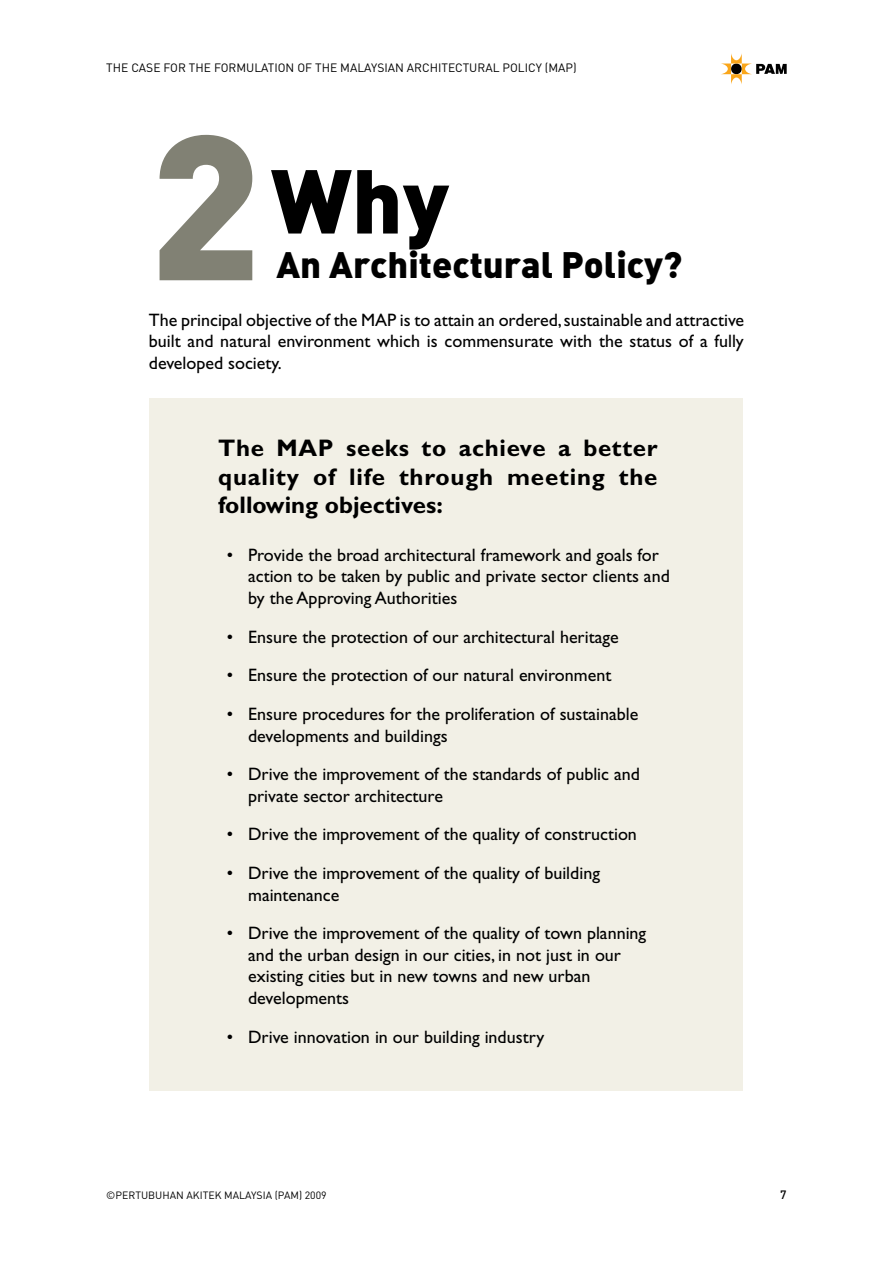
<style>
.page{position:relative;width:893px;height:1263px;background:#fff}
.page>*{position:absolute;margin:0;border:0;box-sizing:border-box;transform-origin:0 0}
.t1{font:900 202.5px "DIN";color:#818174}
.t2{font:89.1px "DIN Black Alternate";color:#000}
.t3{font:36.3px "DIN Black Alternate";color:#000}
.t4{font:700 24px/28.8px "Gill Sans Std";letter-spacing:.03em;color:#000;text-align:justify}
.t5{font:18px/21.6px "Gill Sans Std";color:#000}
.t6{font:12px "DIN";color:#000}
.t7{font:500 12px "DIN";color:#000}
.t8{font:10.5px "DIN";color:#000}
</style>
<div class="page">
<div style="left:150px;top:398px;width:593px;height:693px;background:#f2f0e6"></div>
<svg style="left:721px;top:53px;width:66px;height:31px"></svg>
<p class="t6" style="left:106px;top:61px;width:472px">THE CASE FOR THE FORMULATION OF THE MALAYSIAN ARCHITECTURAL POLICY (MAP)</p>
<h1 class="t1" style="left:149px;top:71px;width:114px">2</h1>
<h2 class="t2" style="left:271px;top:142px;width:179px">Why</h2>
<h3 class="t3" style="left:276px;top:240px;width:407px">An Architectural Policy?</h3>
<p class="t5" style="left:149px;top:309px;width:597px;text-align:justify">The principal objective of the MAP is to attain an ordered, sustainable and attractive built and natural environment which is commensurate with the status of a fully developed society.</p>
<h3 class="t4" style="left:218px;top:433px;width:441px">The MAP seeks to achieve a better quality of life through meeting the following objectives:</h3>
<p class="t5" style="left:248px;top:544px;width:423px;text-indent:-21px">• Provide the broad architectural framework and goals for action to be taken by public and private sector clients and by the Approving Authorities</p>
<p class="t5" style="left:227px;top:626px;width:393px">• Ensure the protection of our architectural heritage</p>
<p class="t5" style="left:227px;top:664px;width:386px">• Ensure the protection of our natural environment</p>
<p class="t5" style="left:248px;top:703px;width:392px;text-indent:-21px">• Ensure procedures for the proliferation of sustainable developments and buildings</p>
<p class="t5" style="left:248px;top:763px;width:393px;text-indent:-21px">• Drive the improvement of the standards of public and private sector architecture</p>
<p class="t5" style="left:227px;top:823px;width:412px">• Drive the improvement of the quality of construction</p>
<p class="t5" style="left:248px;top:862px;width:353px;text-indent:-21px">• Drive the improvement of the quality of building maintenance</p>
<p class="t5" style="left:248px;top:922px;width:400px;text-indent:-21px">• Drive the improvement of the quality of town planning and the urban design in our cities, in not just in our existing cities but in new towns and new urban developments</p>
<p class="t5" style="left:227px;top:1026px;width:319px">• Drive innovation in our building industry</p>
<p class="t8" style="left:106px;top:1189px;width:222px">©PERTUBUHAN AKITEK MALAYSIA (PAM) 2009</p>
<p class="t7" style="left:780px;top:1187px;width:8px">7</p>
</div>
